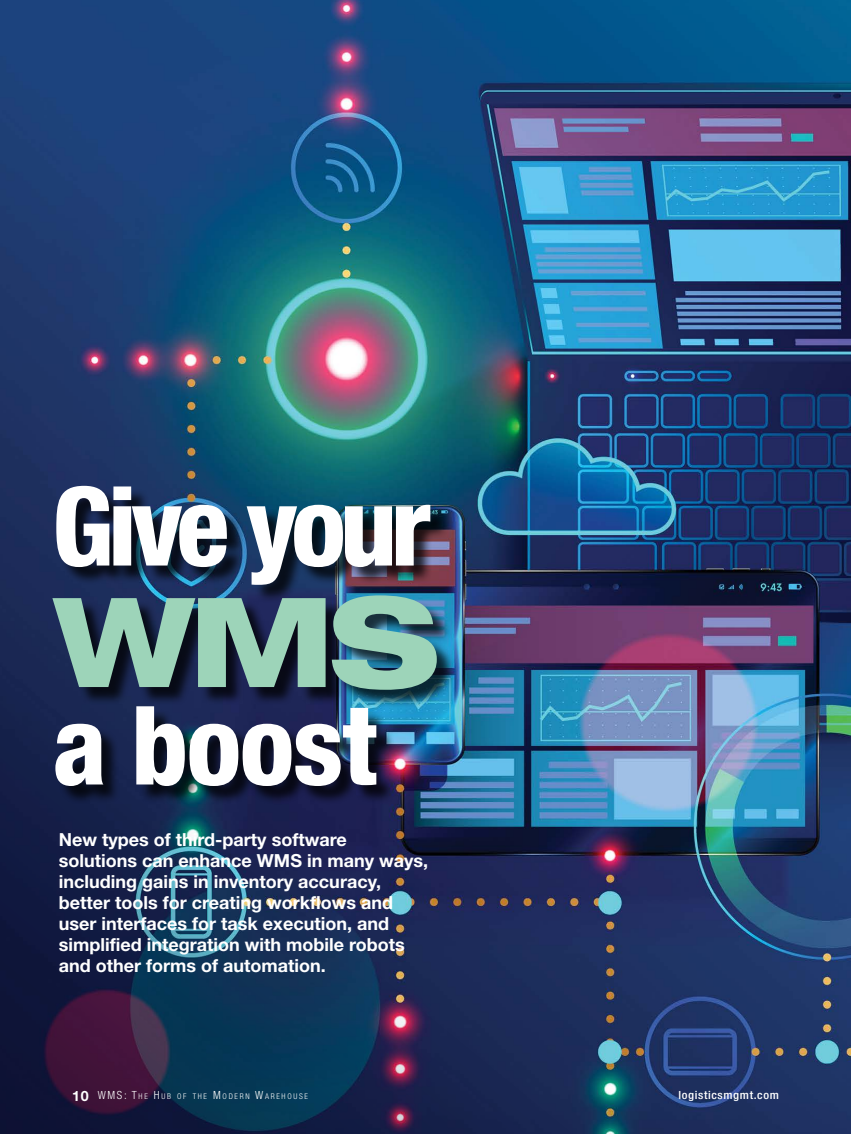
<style>
.page{position:relative;width:851px;height:1134px;background:#fff}
.page>*{position:absolute;margin:0;border:0;box-sizing:border-box;transform-origin:0 0}
.t1{font:800 expanded 124.5px "Helvetica Neue LT Std";color:#9dd4b9}
.t2{font:800 condensed 109.5px "Helvetica Neue LT Std";letter-spacing:-.05em;color:#fff}
.t3{font:700 18px/21px "Helvetica Neue LT Std";color:#fff}
.t4{font:500 condensed 11.25px "Helvetica Neue LT Std";letter-spacing:.05em;color:#fff;scale:1.1 1}
.t5{font:300 condensed 7.8px "Helvetica Neue LT Std";letter-spacing:.215em;color:#fff}
.s1{font-weight:700;font-stretch:normal;font-size:14.25px}
.s2{font-size:11.25px}
</style>
<div class="page">
<img style="left:0;top:0;width:850px;height:1134px">
<img style="left:0;top:407px;width:713px;height:727px">
<div style="left:55px;top:488px;width:400px;height:317px;background:#000;opacity:.75"></div>
<h2 class="t2" style="left:52px;top:459px;width:380px">Give your</h2>
<h1 class="t1" style="left:52px;top:563px;width:389px">WMS</h1>
<h2 class="t2" style="left:52px;top:678px;width:327px">a boost</h2>
<p class="t3" style="left:59px;top:828px;width:370px">New types of third-party software solutions can enhance WMS in many ways, including gains in inventory accuracy, better tools for creating workflows and user interfaces for task execution, and simplified integration with mobile robots and other forms of automation.</p>
<p class="t5" style="left:72px;top:1092px;width:237px"><span class="s1">10</span> <span class="s2">WMS: T</span>HE <span class="s2">H</span> UB OF THE <span class="s2">M</span>ODERN <span class="s2">W</span>AREHOUSE</p>
<p class="t4" style="left:678px;top:1088px;width:93px">logisticsmgmt.com</p>
</div>
